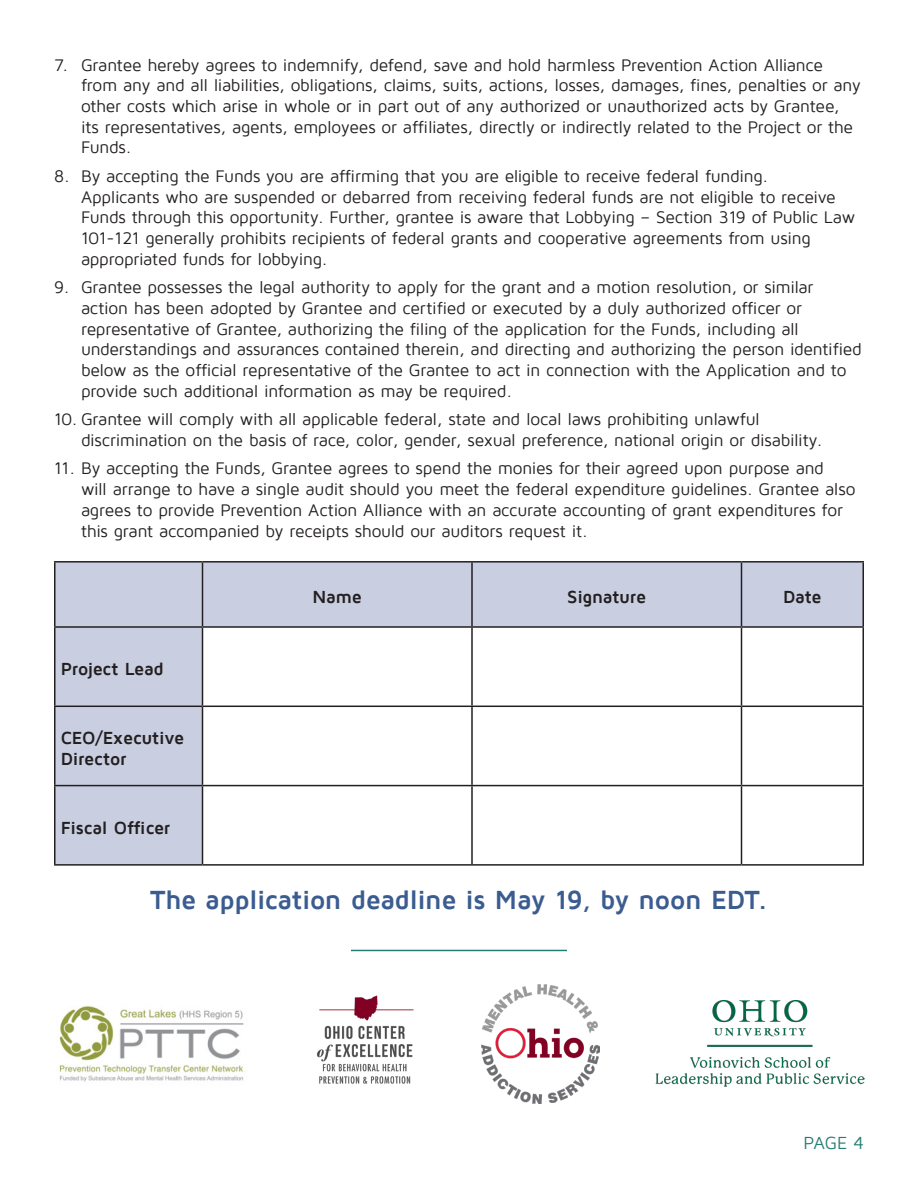
<style>
.page{position:relative;width:918px;height:1188px;background:#fff}
.page>*{position:absolute;margin:0;border:0;box-sizing:border-box;transform-origin:0 0}
.t1{font:700 27px "Maven Pro";letter-spacing:-.015em;color:#3a5c90}
.t2{font:700 18px/21.6px "Maven Pro";letter-spacing:-.015em;color:#231f20}
.t3{font:18px "Maven Pro";color:#247e75}
.t4{font:17.25px/20.7px "Maven Pro";letter-spacing:-.015em;color:#231f20}
</style>
<div class="page">
<img style="left:481px;top:984px;width:118px;height:119px">
<img style="left:316px;top:995px;width:98px;height:89px">
<img style="left:59px;top:1006px;width:185px;height:76px">
<img style="left:656px;top:1001px;width:208px;height:86px">
<hr style="left:351px;top:950px;width:216px;height:1px;background:#247e75">
<svg style="left:56px;top:563px;width:806px;height:301px"></svg>
<hr style="left:54px;top:561px;width:148px;height:2px;background:#231f20">
<hr style="left:54px;top:563px;width:2px;height:63px;background:#231f20">
<hr style="left:202px;top:561px;width:270px;height:2px;background:#231f20">
<hr style="left:202px;top:563px;width:1px;height:63px;background:#231f20">
<hr style="left:472px;top:561px;width:270px;height:2px;background:#231f20">
<hr style="left:471px;top:563px;width:2px;height:63px;background:#231f20">
<hr style="left:741px;top:561px;width:123px;height:2px;background:#231f20">
<hr style="left:741px;top:563px;width:1px;height:63px;background:#231f20">
<hr style="left:862px;top:563px;width:2px;height:63px;background:#231f20">
<hr style="left:54px;top:626px;width:148px;height:2px;background:#231f20">
<hr style="left:54px;top:628px;width:2px;height:78px;background:#231f20">
<hr style="left:202px;top:626px;width:270px;height:2px;background:#231f20">
<hr style="left:202px;top:628px;width:1px;height:78px;background:#231f20">
<hr style="left:472px;top:626px;width:270px;height:2px;background:#231f20">
<hr style="left:471px;top:628px;width:2px;height:78px;background:#231f20">
<hr style="left:741px;top:626px;width:123px;height:2px;background:#231f20">
<hr style="left:741px;top:628px;width:1px;height:78px;background:#231f20">
<hr style="left:862px;top:628px;width:2px;height:78px;background:#231f20">
<hr style="left:54px;top:706px;width:148px;height:1px;background:#231f20">
<hr style="left:54px;top:707px;width:2px;height:78px;background:#231f20">
<hr style="left:202px;top:706px;width:270px;height:1px;background:#231f20">
<hr style="left:202px;top:707px;width:1px;height:78px;background:#231f20">
<hr style="left:472px;top:706px;width:270px;height:1px;background:#231f20">
<hr style="left:471px;top:707px;width:2px;height:78px;background:#231f20">
<hr style="left:741px;top:706px;width:123px;height:1px;background:#231f20">
<hr style="left:741px;top:707px;width:1px;height:78px;background:#231f20">
<hr style="left:862px;top:707px;width:2px;height:78px;background:#231f20">
<hr style="left:54px;top:785px;width:148px;height:1px;background:#231f20">
<hr style="left:54px;top:786px;width:2px;height:78px;background:#231f20">
<hr style="left:202px;top:785px;width:270px;height:1px;background:#231f20">
<hr style="left:202px;top:786px;width:1px;height:78px;background:#231f20">
<hr style="left:472px;top:785px;width:270px;height:1px;background:#231f20">
<hr style="left:471px;top:786px;width:2px;height:78px;background:#231f20">
<hr style="left:741px;top:785px;width:123px;height:1px;background:#231f20">
<hr style="left:741px;top:786px;width:1px;height:78px;background:#231f20">
<hr style="left:862px;top:786px;width:2px;height:78px;background:#231f20">
<hr style="left:54px;top:864px;width:148px;height:2px;background:#231f20">
<hr style="left:202px;top:864px;width:270px;height:2px;background:#231f20">
<hr style="left:472px;top:864px;width:270px;height:2px;background:#231f20">
<hr style="left:741px;top:864px;width:123px;height:2px;background:#231f20">
<p class="t4" style="left:81px;top:55px;width:781px;text-indent:-27px">7. Grantee hereby agrees to indemnify, defend, save and hold harmless Prevention Action Alliance from any and all liabilities, obligations, claims, suits, actions, losses, damages, fines, penalties or any other costs which arise in whole or in part out of any authorized or unauthorized acts by Grantee, its representatives, agents, employees or affiliates, directly or indirectly related to the Project or the Funds.</p>
<p class="t4" style="left:54px;top:166px;width:716px">8. By accepting the Funds you are affirming that you are eligible to receive federal funding.</p>
<p class="t4" style="left:81px;top:187px;width:776px">Applicants who are suspended or debarred from receiving federal funds are not eligible to receive<br>Funds through this opportunity. Further, grantee is aware that Lobbying – Section 319 of Public Law<br>101-121 generally prohibits recipients of federal grants and cooperative agreements from using</p>
<p class="t4" style="left:81px;top:249px;width:248px">appropriated funds for lobbying.</p>
<p class="t4" style="left:54px;top:277px;width:761px">9. Grantee possesses the legal authority to apply for the grant and a motion resolution, or similar</p>
<p class="t4" style="left:81px;top:298px;width:723px">action has been adopted by Grantee and certified or executed by a duly authorized officer or</p>
<p class="t4" style="left:81px;top:319px;width:719px">representative of Grantee, authorizing the filing of the application for the Funds, including all</p>
<p class="t4" style="left:81px;top:339px;width:782px">understandings and assurances contained therein, and directing and authorizing the person identified below as the official representative of the Grantee to act in connection with the Application and to provide such additional information as may be required.</p>
<p class="t4" style="left:54px;top:409px;width:707px">10. Grantee will comply with all applicable federal, state and local laws prohibiting unlawful</p>
<p class="t4" style="left:81px;top:430px;width:743px">discrimination on the basis of race, color, gender, sexual preference, national origin or disability.</p>
<p class="t4" style="left:81px;top:458px;width:776px;text-indent:-27px">11. By accepting the Funds, Grantee agrees to spend the monies for their agreed upon purpose and<br>will arrange to have a single audit should you meet the federal expenditure guidelines. Grantee also agrees to provide Prevention Action Alliance with an accurate accounting of grant expenditures for this grant accompanied by receipts should our auditors request it.</p>
<p class="t2" style="left:61px;top:659px;width:105px">Project Lead</p>
<p class="t2" style="left:61px;top:727px;width:125px">CEO/Executive<br>Director</p>
<p class="t2" style="left:61px;top:817px;width:111px">Fiscal Officer</p>
<p class="t2" style="left:312px;top:586px;width:51px">Name</p>
<p class="t2" style="left:567px;top:586px;width:80px">Signature</p>
<p class="t2" style="left:783px;top:586px;width:40px">Date</p>
<p class="t1" style="left:150px;top:886px;width:619px">The application deadline is May 19, by noon EDT.</p>
<p class="t3" style="left:804px;top:1134px;width:62px">PAGE 4</p>
</div>
